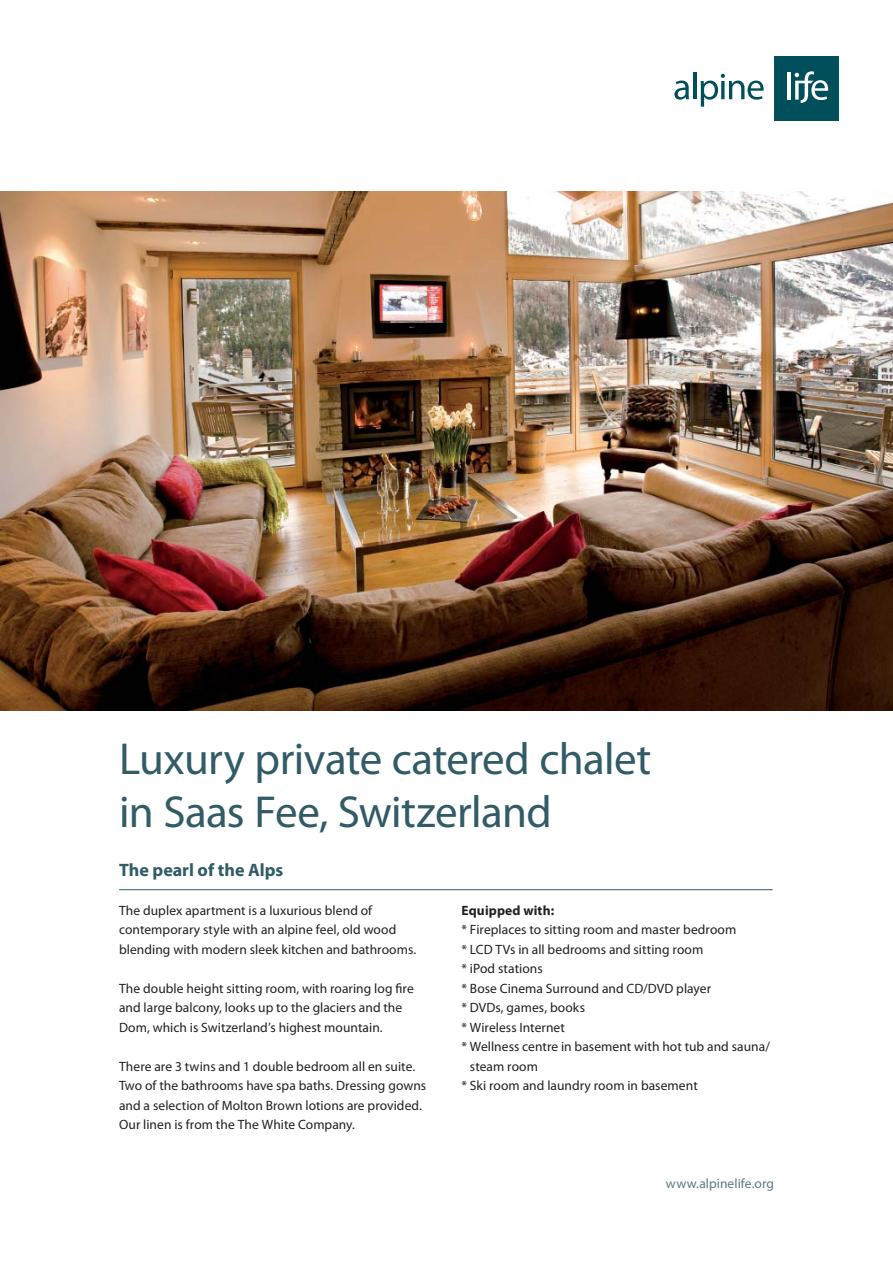
<style>
.page{position:relative;width:893px;height:1263px;background:#fff}
.page>*{position:absolute;margin:0;border:0;box-sizing:border-box;transform-origin:0 0}
.t1{font:45px/52.5px "Myriad Pro";letter-spacing:-.015em;color:#315b66}
.t2{font:700 18px "Myriad Pro";color:#315b66}
.t3{font:13.5px/19.5px "Myriad Pro";letter-spacing:.005em;color:#231f20}
.t4{font:13.5px "Myriad Pro";letter-spacing:.005em;color:#5a7b85}
.t5{font:700 13.5px "Myriad Pro";letter-spacing:.01em;color:#231f20}
</style>
<div class="page">
<div style="left:774px;top:57px;width:64px;height:64px;background:#004f5a"></div>
<hr style="left:787px;top:72px;width:4px;height:28px;background:#fff">
<svg style="left:795px;top:71px;width:33px;height:32px"></svg>
<svg style="left:674px;top:81px;width:15px;height:19px"></svg>
<hr style="left:693px;top:72px;width:3px;height:27px;background:#004f5a">
<svg style="left:701px;top:74px;width:62px;height:33px"></svg>
<img style="left:1px;top:192px;width:892px;height:518px">
<hr style="left:119px;top:889px;width:654px;height:1px;background:#315b66">
<h1 class="t1" style="left:119px;top:736px;width:534px">Luxury private catered chalet in Saas Fee, Switzerland</h1>
<h2 class="t2" style="left:119px;top:863px;width:166px">The pearl of the Alps</h2>
<p class="t3" style="left:119px;top:902px;width:299px">The duplex apartment is a luxurious blend of contemporary style with an alpine feel, old wood blending with modern sleek kitchen and bathrooms.</p>
<p class="t3" style="left:119px;top:980px;width:296px">The double height sitting room, with roaring log fire and large balcony, looks up to the glaciers and the<br>Dom, which is Switzerland’s highest mountain.</p>
<p class="t3" style="left:119px;top:1058px;width:309px">There are 3 twins and 1 double bedroom all en suite.<br>Two of the bathrooms have spa baths. Dressing gowns and a selection of Molton Brown lotions are provided.<br>Our linen is from the The White Company.</p>
<p class="t5" style="left:461px;top:905px;width:94px">Equipped with:</p>
<p class="t3" style="left:461px;top:921px;width:276px">* Fireplaces to sitting room and master bedroom</p>
<p class="t3" style="left:461px;top:941px;width:243px">* LCD TVs in all bedrooms and sitting room</p>
<p class="t3" style="left:461px;top:960px;width:83px">* iPod stations</p>
<p class="t3" style="left:461px;top:980px;width:251px">* Bose Cinema Surround and CD/DVD player</p>
<p class="t3" style="left:461px;top:999px;width:125px">* DVDs, games, books</p>
<p class="t3" style="left:461px;top:1019px;width:105px">* Wireless Internet</p>
<p class="t3" style="left:461px;top:1038px;width:310px">* Wellness centre in basement with hot tub and sauna/</p>
<p class="t3" style="left:470px;top:1058px;width:70px">steam room</p>
<p class="t3" style="left:461px;top:1077px;width:238px">* Ski room and laundry room in basement</p>
<p class="t4" style="left:666px;top:1178px;width:110px">www.alpinelife.org</p>
</div>
